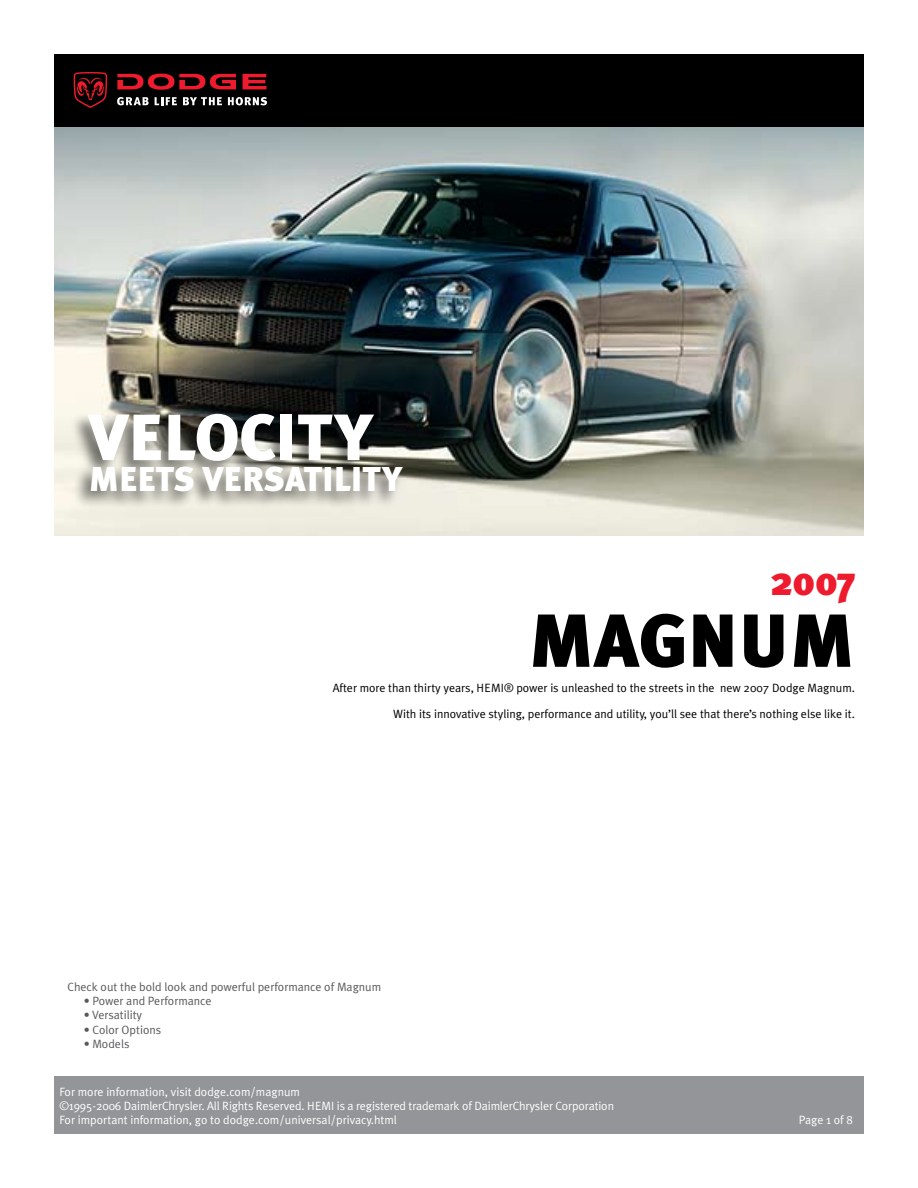
<style>
.page{position:relative;width:918px;height:1188px;background:#fff}
.page>*{position:absolute;margin:0;border:0;box-sizing:border-box;transform-origin:0 0}
.t1{font:900 75px "Meta Plus";color:#000}
.t2{font:900 65.4px "Meta Plus";color:#fff}
.t3{font:900 40.5px "Meta Plus";color:#ed1b2d}
.t4{font:900 34.5px "Meta Plus";color:#fff}
.t5{font:12px/14.4px "Meta Plus Normal";letter-spacing:-.01em;color:#fff}
.t6{font:12px "Meta Plus Normal";color:#000}
.t7{font:12px "Meta Plus Normal";color:#58595b}
</style>
<div class="page">
<div style="left:54px;top:54px;width:810px;height:72px;background:#000"></div>
<svg style="left:155px;top:97px;width:22px;height:8px"></svg>
<svg style="left:117px;top:97px;width:32px;height:8px"></svg>
<svg style="left:183px;top:97px;width:39px;height:8px"></svg>
<svg style="left:228px;top:97px;width:39px;height:8px"></svg>
<svg style="left:74px;top:72px;width:33px;height:36px"></svg>
<svg style="left:243px;top:74px;width:23px;height:15px"></svg>
<svg style="left:117px;top:74px;width:119px;height:16px"></svg>
<div style="left:54px;top:1076px;width:810px;height:58px;background:#939598"></div>
<img style="left:54px;top:127px;width:810px;height:409px">
<div style="left:69px;top:409px;width:337px;height:103px;background:#000;opacity:.56"></div>
<h2 class="t2" style="left:89px;top:399px;width:285px">VELOCITY</h2>
<h3 class="t4" style="left:89px;top:459px;width:315px">MEETS VERSATILITY</h3>
<h3 class="t3" style="left:771px;top:557px;width:86px">2007</h3>
<h1 class="t1" style="left:528px;top:597px;width:328px">MAGNUM</h1>
<p class="t6" style="left:333px;top:681px;width:524px">After more than thirty years, HEMI® power is unleashed to the streets in the new 2007 Dodge Magnum.</p>
<p class="t6" style="left:393px;top:707px;width:463px">With its innovative styling, performance and utility, you’ll see that there’s nothing else like it.</p>
<p class="t7" style="left:68px;top:979px;width:315px">Check out the bold look and powerful performance of Magnum</p>
<p class="t7" style="left:84px;top:994px;width:129px">• Power and Performance</p>
<p class="t7" style="left:84px;top:1008px;width:60px">• Versatility</p>
<p class="t7" style="left:84px;top:1023px;width:79px">• Color Options</p>
<p class="t7" style="left:84px;top:1037px;width:47px">• Models</p>
<p class="t5" style="left:59px;top:1084px;width:556px">For more information, visit dodge.com/magnum<br>©1995-2006 DaimlerChrysler. All Rights Reserved. HEMI is a registered trademark of DaimlerChrysler Corporation<br>For important information, go to dodge.com/universal/privacy.html</p>
<p class="t5" style="left:799px;top:1112px;width:56px">Page of 8</p>
</div>
